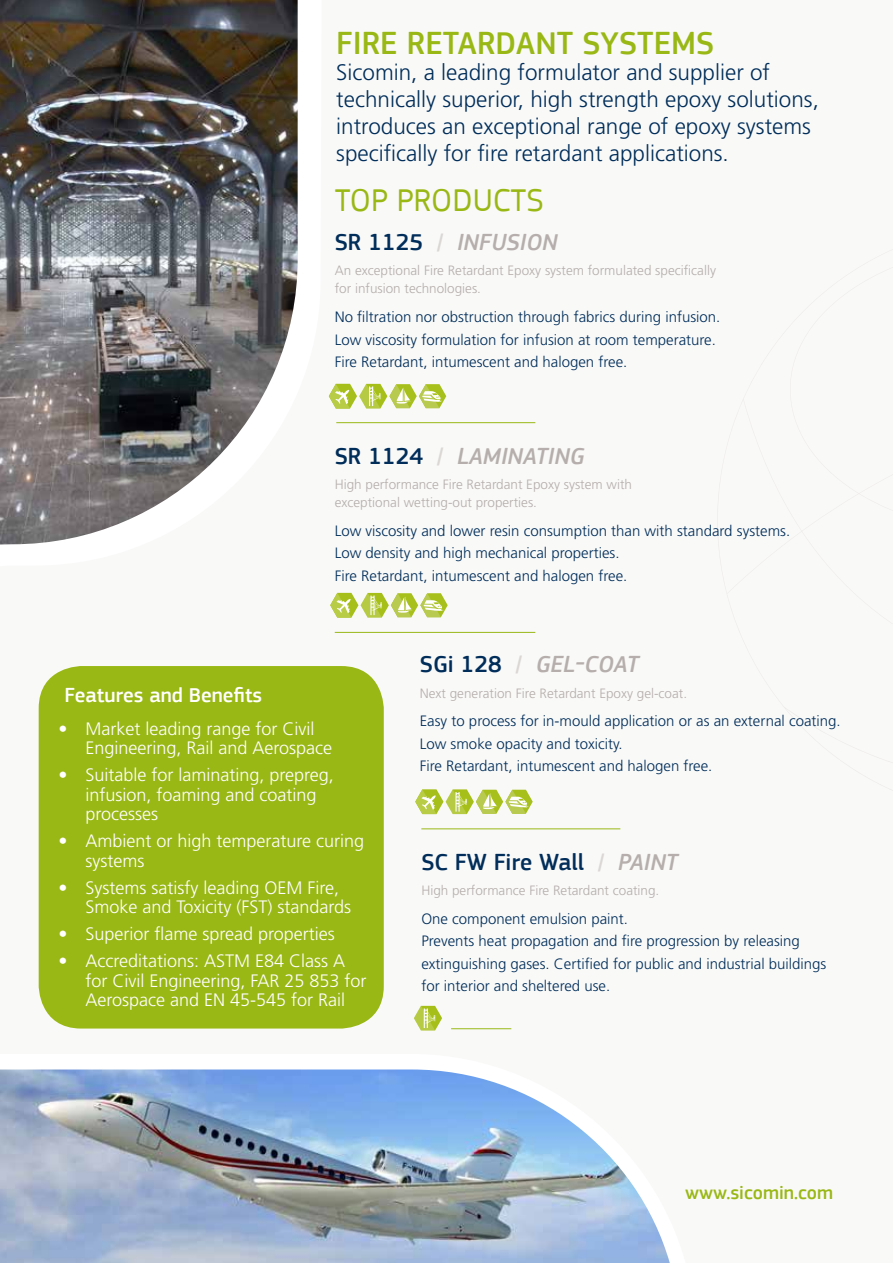
<style>
.page{position:relative;width:893px;height:1263px;background:#fff}
.page>*{position:absolute;margin:0;border:0;box-sizing:border-box;transform-origin:0 0}
.t1{font:500 33px "PF Square Sans Pro";color:#99b815}
.t2{font:33px "PF Square Sans Pro";color:#99b815}
.t3{font:italic 500 24px "PF Square Sans Pro";color:#b5aeac}
.t4{font:500 24px "PF Square Sans Pro";color:#002d59}
.t5{font:300 22.5px/27px "Frutiger";color:#002d59}
.t6{font:500 21px "PF Square Sans Pro";color:#fff}
.t7{font:500 19.5px "PF Square Sans Pro";color:#99b815}
.t8{font:300 18px/19.5px "Frutiger";color:#fff}
.t9{font:300 15px/22.5px "Frutiger";color:#002d59}
.t10{font:300 13.5px/18px "Frutiger";color:#b5aeac}
.s1{font-style:normal;color:#002d59}
.s2{font-style:normal;color:#dad7d5}
.s3{color:#dad7d5}
.s4{font-style:italic;color:#b5aeac}
</style>
<div class="page">
<svg style="left:717px;top:249px;width:176px;height:542px"></svg>
<div style="left:39px;top:666px;width:345px;height:362px;background:#99b815;border-radius:43px"></div>
<hr style="left:451px;top:1028px;width:60px;height:1px;background:#99b815">
<img style="left:0;top:1069px;width:670px;height:194px">
<svg style="left:414px;top:1006px;width:28px;height:24px"></svg>
<hr style="left:335px;top:632px;width:200px;height:1px;background:#99b815">
<hr style="left:421px;top:828px;width:199px;height:1px;background:#99b815">
<hr style="left:336px;top:422px;width:199px;height:1px;background:#99b815">
<svg style="left:329px;top:384px;width:117px;height:24px"></svg>
<svg style="left:330px;top:593px;width:118px;height:25px"></svg>
<svg style="left:415px;top:789px;width:118px;height:25px"></svg>
<img style="left:0;top:0;width:298px;height:544px">
<h1 class="t1" style="left:336px;top:24px;width:379px">FIRE RETARDANT SYSTEMS</h1>
<h3 class="t5" style="left:336px;top:58px;width:484px">Sicomin, a leading formulator and supplier of technically superior, high strength epoxy solutions, introduces an exceptional range of epoxy systems specifically for fire retardant applications.</h3>
<h1 class="t2" style="left:335px;top:181px;width:210px">TOP PRODUCTS</h1>
<h2 class="t3" style="left:335px;top:228px;width:224px"><span class="s1">SR 1125</span> <span class="s2">/</span> INFUSION</h2>
<p class="t10" style="left:335px;top:262px;width:383px">An exceptional Fire Retardant Epoxy system formulated specifically for infusion technologies.</p>
<p class="t9" style="left:335px;top:305px;width:387px">No filtration nor obstruction through fabrics during infusion.<br>Low viscosity formulation for infusion at room temperature.<br>Fire Retardant, intumescent and halogen free.</p>
<h2 class="t3" style="left:335px;top:442px;width:252px"><span class="s1">SR 1124</span> <span class="s2">/</span> LAMINATING</h2>
<p class="t10" style="left:335px;top:475px;width:299px">High performance Fire Retardant Epoxy system with exceptional wetting-out properties.</p>
<p class="t9" style="left:335px;top:519px;width:457px">Low viscosity and lower resin consumption than with standard systems.<br>Low density and high mechanical properties.<br>Fire Retardant, intumescent and halogen free.</p>
<h3 class="t6" style="left:64px;top:682px;width:199px">Features and Benefits</h3>
<p class="t8" style="left:85px;top:719px;width:248px;text-indent:-27px">• Market leading range for Civil<br>Engineering, Rail and Aerospace</p>
<p class="t8" style="left:85px;top:765px;width:250px;text-indent:-27px">• Suitable for laminating, prepreg, infusion, foaming and coating processes</p>
<p class="t8" style="left:85px;top:831px;width:280px;text-indent:-27px">• Ambient or high temperature curing systems</p>
<p class="t8" style="left:85px;top:878px;width:267px;text-indent:-27px">• Systems satisfy leading OEM Fire,<br>Smoke and Toxicity (FST) standards</p>
<p class="t8" style="left:58px;top:924px;width:278px">• Superior flame spread properties</p>
<p class="t8" style="left:85px;top:951px;width:283px;text-indent:-27px">• Accreditations: ASTM E84 Class A for Civil Engineering, FAR 25 853 for<br>Aerospace and EN 45-545 for Rail</p>
<h2 class="t3" style="left:420px;top:650px;width:220px"><span class="s1">SGi 128</span> <span class="s2">/</span> GEL-COAT</h2>
<p class="t10" style="left:420px;top:684px;width:269px">Next generation Fire Retardant Epoxy gel-coat.</p>
<p class="t9" style="left:420px;top:709px;width:422px">Easy to process for in-mould application or as an external coating.<br>Low smoke opacity and toxicity.<br>Fire Retardant, intumescent and halogen free.</p>
<h2 class="t4" style="left:421px;top:848px;width:258px">SC FW Fire Wall <span class="s3">/</span> <span class="s4">PAINT</span></h2>
<p class="t10" style="left:421px;top:881px;width:240px">High performance Fire Retardant coating.</p>
<p class="t9" style="left:421px;top:907px;width:407px">One component emulsion paint.<br>Prevents heat propagation and fire progression by releasing extinguishing gases. Certified for public and industrial buildings for interior and sheltered use.</p>
<h3 class="t7" style="left:685px;top:1181px;width:150px">www.sicomin.com</h3>
</div>
